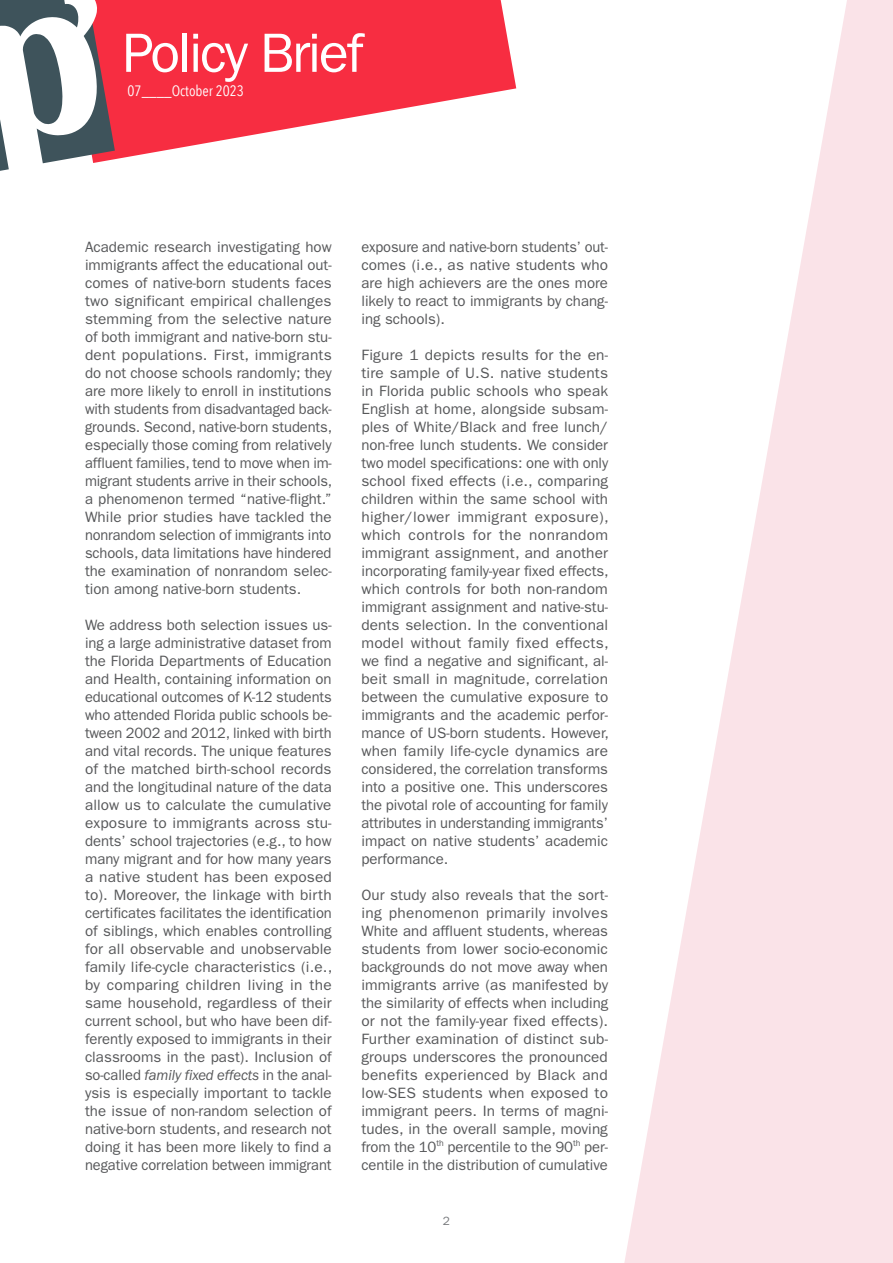
<style>
.page{position:relative;width:893px;height:1263px;background:#fff}
.page>*{position:absolute;margin:0;border:0;box-sizing:border-box;transform-origin:0 0}
.t1{font:55.5px "ITC Franklin Gothic Std";letter-spacing:-.04em;color:#fff}
.t2{font:15px/18px "ITC Franklin Gothic Std";color:#57585a;text-align:justify}
.t3{font:15px "Avenir Next Condensed";color:#fff}
.t4{font:12px "ITC Franklin Gothic Std";color:#787a7d}
.s1{font-style:italic}
</style>
<div class="page">
<svg style="left:624px;top:0;width:269px;height:1263px;fill:#fae3e8"></svg>
<svg style="left:115px;top:0;width:401px;height:160px;fill:#f72d41"></svg>
<svg style="left:0;top:0;width:115px;height:171px"></svg>
<h1 class="t1" style="left:123px;top:21px;width:242px">Policy Brief</h1>
<p class="t3" style="left:128px;top:81px;width:118px">07____October 2023</p>
<p class="t2" style="left:85px;top:238px;width:249px">Academic research investigating how immigrants affect the educational out&shy;comes of native-born students faces two significant empirical challenges stemming from the selective nature of both immigrant and native-born stu&shy;dent populations. First, immigrants do not choose schools randomly; they are more likely to enroll in institutions with students from disadvantaged back&shy;grounds. Second, native-born students, especially those coming from relatively affluent families, tend to move when im&shy;migrant students arrive in their schools, a phenomenon termed “native-flight.” While prior studies have tackled the nonrandom selection of immigrants into schools, data limitations have hindered the examination of nonrandom selec&shy;tion among native-born students.</p>
<p class="t2" style="left:85px;top:616px;width:249px">We address both selection issues us&shy;ing a large administrative dataset from the Florida Departments of Education and Health, containing information on educational outcomes of K-12 students who attended Florida public schools be&shy;tween 2002 and 2012, linked with birth and vital records. The unique features of the matched birth-school records and the longitudinal nature of the data allow us to calculate the cumulative exposure to immigrants across stu&shy;dents’ school trajectories (e.g., to how many migrant and for how many years a native student has been exposed to). Moreover, the linkage with birth certificates facilitates the identification of siblings, which enables controlling for all observable and unobservable family life-cycle characteristics (i.e., by comparing children living in the same household, regardless of their current school, but who have been dif&shy;ferently exposed to immigrants in their classrooms in the past). Inclusion of so-called <span class="s1">family fixed effects</span> in the anal&shy;ysis is especially important to tackle the issue of non-random selection of native-born students, and research not doing it has been more likely to find a negative correlation between immigrant</p>
<p class="t2" style="left:361px;top:238px;width:248px">exposure and native-born students’ out&shy;comes (i.e., as native students who are high achievers are the ones more likely to react to immigrants by chang&shy;ing schools).</p>
<p class="t2" style="left:361px;top:346px;width:249px">Figure 1 depicts results for the en&shy;tire sample of U.S. native students in Florida public schools who speak English at home, alongside subsam&shy;ples of White/Black and free lunch/ non-free lunch students. We consider two model specifications: one with only school fixed effects (i.e., comparing children within the same school with higher/lower immigrant exposure), which controls for the nonrandom immigrant assignment, and another incorporating family-year fixed effects, which controls for both non-random immigrant assignment and native-stu&shy;dents selection. In the conventional model without family fixed effects, we find a negative and significant, al&shy;beit small in magnitude, correlation between the cumulative exposure to immigrants and the academic perfor&shy;mance of US-born students. However, when family life-cycle dynamics are considered, the correlation transforms into a positive one. This underscores the pivotal role of accounting for family attributes in understanding immigrants’ impact on native students’ academic performance.</p>
<p class="t2" style="left:361px;top:886px;width:248px">Our study also reveals that the sort&shy;ing phenomenon primarily involves White and affluent students, whereas students from lower socio-economic backgrounds do not move away when immigrants arrive (as manifested by the similarity of effects when including or not the family-year fixed effects).<br>Further examination of distinct sub&shy;groups underscores the pronounced benefits experienced by Black and low-SES students when exposed to immigrant peers. In terms of magni&shy;tudes, in the overall sample, moving from the 10<sup>th</sup> percentile to the 90<sup>th</sup> per&shy;centile in the distribution of cumulative</p>
<p class="t4" style="left:443px;top:1213px;width:9px">2</p>
</div>
